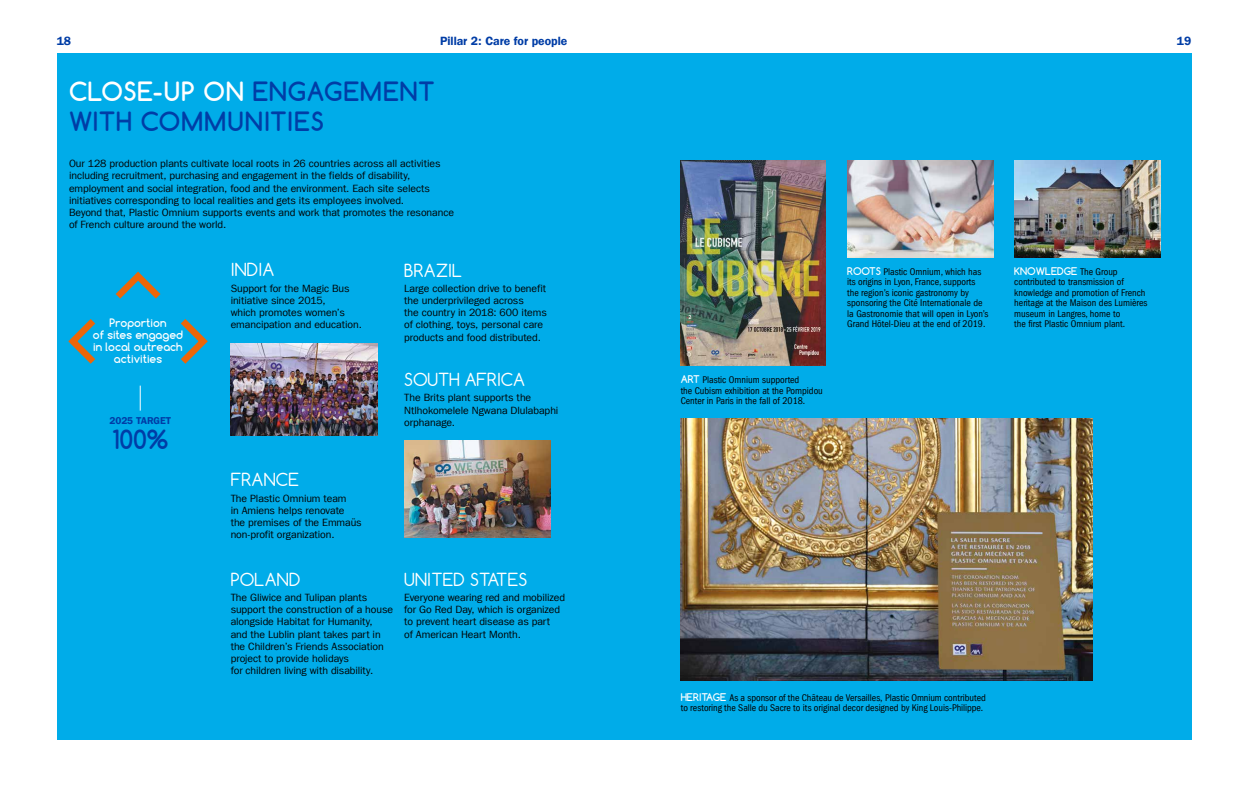
<style>
.page{position:relative;width:1248px;height:794px;background:#fff}
.page>*{position:absolute;margin:0;border:0;box-sizing:border-box;transform-origin:0 0}
.t1{font:700 25px/30px "Comfortaa";letter-spacing:.03em;color:#003da6}
.t2{font:17px "Comfortaa";letter-spacing:.01em;color:#fff}
.t3{font:12px "Franklin Gothic LT Com Dm";color:#003da6}
.t4{font:700 11px/12px "Comfortaa";color:#fff;text-align:center}
.t5{font:10.5px/12.3px "Franklin Gothic LT Com";letter-spacing:-.005em;color:#000}
.t6{font:condensed 10px/10.5px "Franklin Gothic LT Com";color:#000}
.t7{font:700 10px "Comfortaa";color:#fff}
.t8{font:10px "Franklin Gothic LT Com Dm";letter-spacing:-.01em;color:#003da6}
.s1{color:#fff}
.s2{font-family:"Comfortaa";font-weight:700;font-stretch:normal;color:#fff}
.s3{font-family:"Franklin Gothic LT Com";font-weight:400;font-stretch:condensed;color:#000}
</style>
<div class="page">
<div style="left:57px;top:54px;width:1134px;height:686px;background:#00ace9"></div>
<img style="left:404px;top:440px;width:146px;height:97px">
<svg style="left:140px;top:385px;width:1px;height:25px"></svg>
<img style="left:231px;top:343px;width:146px;height:93px">
<svg style="left:68px;top:319px;width:28px;height:45px"></svg>
<svg style="left:115px;top:271px;width:46px;height:28px"></svg>
<svg style="left:180px;top:319px;width:28px;height:45px"></svg>
<img style="left:847px;top:161px;width:145px;height:96px">
<img style="left:680px;top:161px;width:145px;height:204px">
<img style="left:1014px;top:161px;width:145px;height:96px">
<img style="left:680px;top:419px;width:412px;height:262px">
<p class="t3" style="left:57px;top:34px;width:16px">18</p>
<p class="t3" style="left:440px;top:34px;width:129px">Pillar 2: Care for people</p>
<p class="t3" style="left:1176px;top:34px;width:16px">19</p>
<h1 class="t1" style="left:69px;top:76px;width:367px"><span class="s1">CLOSE-UP ON</span> ENGAGEMENT<br>WITH COMMUNITIES</h1>
<p class="t5" style="left:69px;top:157px;width:386px">Our 128 production plants cultivate local roots in 26 countries across all activities including recruitment, purchasing and engagement in the fields of disability, employment and social integration, food and the environment. Each site selects initiatives corresponding to local realities and gets its employees involved.<br>Beyond that, Plastic Omnium supports events and work that promotes the resonance of French culture around the world.</p>
<h2 class="t2" style="left:231px;top:259px;width:45px">INDIA</h2>
<p class="t5" style="left:231px;top:282px;width:133px">Support for the Magic Bus initiative since 2015,<br>which promotes women’s emancipation and education.</p>
<h2 class="t2" style="left:404px;top:259px;width:59px">BRAZIL</h2>
<p class="t5" style="left:404px;top:282px;width:144px">Large collection drive to benefit the underprivileged across<br>the country in 2018: 600 items of clothing, toys, personal care products and food distributed.</p>
<h2 class="t2" style="left:404px;top:369px;width:122px">SOUTH AFRICA</h2>
<p class="t5" style="left:404px;top:392px;width:156px">The Brits plant supports the<br>Ntlhokomelele Ngwana Dlulabaphi orphanage.</p>
<p class="t4" style="left:93px;top:316px;width:92px">Proportion<br>of sites engaged in local outreach activities</p>
<p class="t8" style="left:110px;top:414px;width:63px">2025 TARGET</p>
<h1 class="t1" style="left:112px;top:424px;width:57px">100%</h1>
<h2 class="t2" style="left:231px;top:469px;width:70px">FRANCE</h2>
<p class="t5" style="left:231px;top:492px;width:132px">The Plastic Omnium team<br>in Amiens helps renovate the premises of the Emmaüs non-profit organization.</p>
<h2 class="t2" style="left:231px;top:568px;width:71px">POLAND</h2>
<p class="t5" style="left:231px;top:591px;width:164px">The Gliwice and Tulipan plants support the construction of a house alongside Habitat for Humanity,<br>and the Lublin plant takes part in the Children’s Friends Association project to provide holidays<br>for children living with disability.</p>
<h2 class="t2" style="left:404px;top:568px;width:125px">UNITED STATES</h2>
<p class="t5" style="left:404px;top:591px;width:162px">Everyone wearing red and mobilized for Go Red Day, which is organized to prevent heart disease as part<br>of American Heart Month.</p>
<p class="t6" style="left:680px;top:374px;width:144px"><span class="s2">ART</span> Plastic Omnium supported<br>the Cubism exhibition at the Pompidou<br>Center in Paris in the fall of 2018.</p>
<p class="t6" style="left:847px;top:266px;width:143px"><span class="s2">ROOTS</span> Plastic Omnium, which has its origins in Lyon, France, supports the region’s iconic gastronomy by sponsoring the Cité Internationale de la Gastronomie that will open in Lyon’s Grand Hôtel-Dieu at the end of 2019.</p>
<p class="t7" style="left:1014px;top:264px;width:105px">KNOWLEDGE <span class="s3">The Group</span></p>
<p class="t6" style="left:1014px;top:277px;width:135px">contributed to transmission of knowledge and promotion of French heritage at the Maison des Lumières museum in Langres, home to<br>the first Plastic Omnium plant.</p>
<p class="t6" style="left:680px;top:692px;width:307px"><span class="s2">HERITAGE</span> As a sponsor of the Château de Versailles, Plastic Omnium contributed to restoring the Salle du Sacre to its original decor designed by King Louis-Philippe.</p>
</div>
